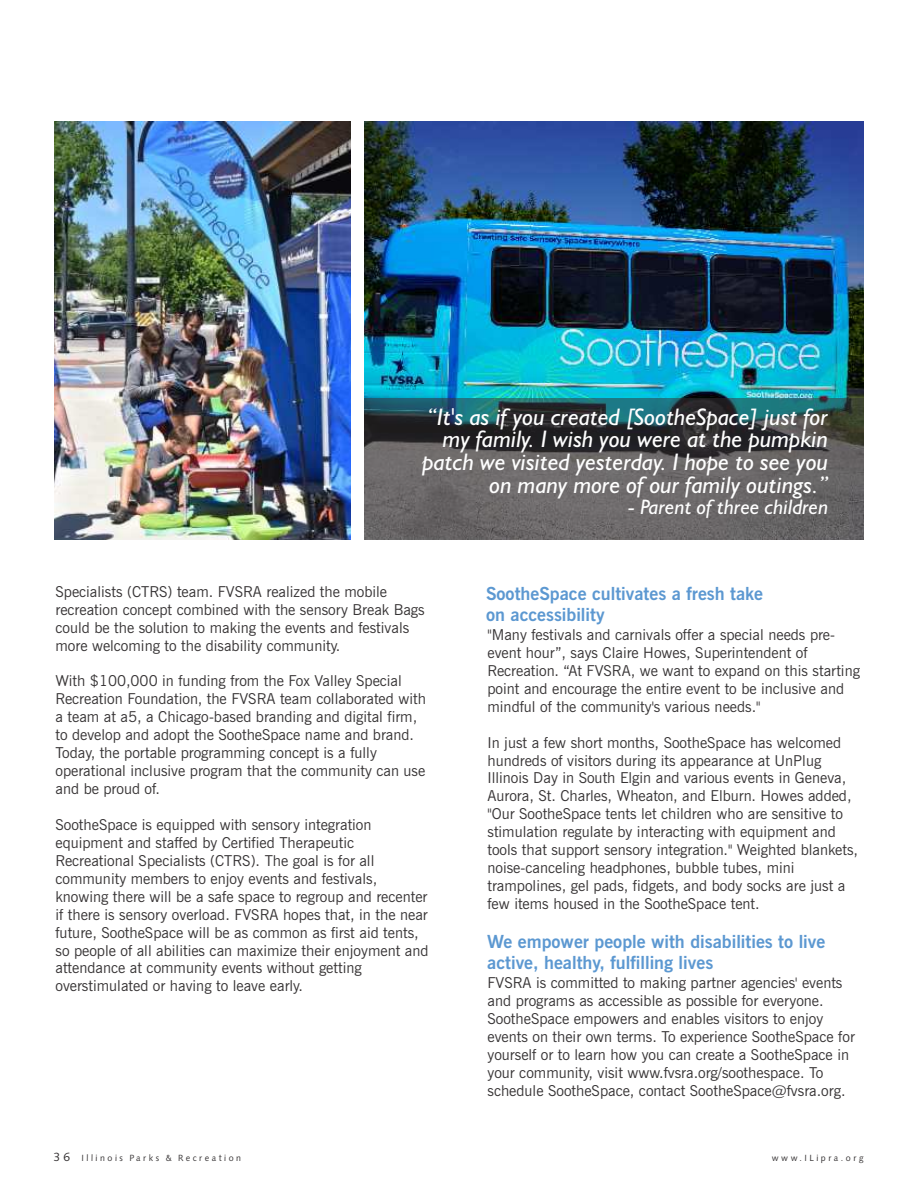
<style>
.page{position:relative;width:918px;height:1188px;background:#fff}
.page>*{position:absolute;margin:0;border:0;box-sizing:border-box;transform-origin:0 0}
.t1{font:italic 24px/22.8px "Humanist 521 BT";color:#fefefe;text-align:right}
.t2{font:italic 21px "Humanist 521 BT";color:#fefefe}
.t3{font:700 18px/21.6px "News Gothic BT";color:#5c98d1}
.t4{font:15px/18px "News Gothic BT";color:#373435}
.t5{font:12px "Humanist 531 BT Roman A";color:#373435}
.t6{font:9px "Humanist 531 BT Roman A";letter-spacing:.28em;color:#373435}
</style>
<div class="page">
<img style="left:54px;top:122px;width:297px;height:418px">
<img style="left:364px;top:122px;width:500px;height:277px">
<div style="left:364px;top:399px;width:500px;height:141px;background:#373435;opacity:.52"></div>
<h1 class="t1" style="left:422px;top:407px;width:407px">“It's as if you created [SootheSpace] just for my family. I wish you were at the pumpkin patch we visited yesterday. I hope to see you on many more of our family outings.”</h1>
<h2 class="t2" style="left:628px;top:498px;width:202px">- Parent of three children</h2>
<p class="t4" style="left:55px;top:584px;width:371px">Specialists (CTRS) team. FVSRA realized the mobile recreation concept combined with the sensory Break Bags could be the solution to making the events and festivals more welcoming to the disability community.</p>
<p class="t4" style="left:55px;top:674px;width:372px">With $100,000 in funding from the Fox Valley Special Recreation Foundation, the FVSRA team collaborated with a team at a5, a Chicago-based branding and digital firm, to develop and adopt the SootheSpace name and brand.<br>Today, the portable programming concept is a fully operational inclusive program that the community can use and be proud of.</p>
<p class="t4" style="left:55px;top:817px;width:375px">SootheSpace is equipped with sensory integration equipment and staffed by Certified Therapeutic Recreational Specialists (CTRS). The goal is for all community members to enjoy events and festivals, knowing there will be a safe space to regroup and recenter if there is sensory overload. FVSRA hopes that, in the near future, SootheSpace will be as common as first aid tents, so people of all abilities can maximize their enjoyment and attendance at community events without getting overstimulated or having to leave early.</p>
<p class="t3" style="left:486px;top:584px;width:279px">SootheSpace cultivates a fresh take on accessibility</p>
<p class="t4" style="left:487px;top:627px;width:374px">"Many festivals and carnivals offer a special needs pre&shy;event hour”, says Claire Howes, Superintendent of Recreation. “At FVSRA, we want to expand on this starting point and encourage the entire event to be inclusive and mindful of the community's various needs."</p>
<p class="t4" style="left:487px;top:735px;width:372px">In just a few short months, SootheSpace has welcomed hundreds of visitors during its appearance at UnPlug Illinois Day in South Elgin and various events in Geneva, Aurora, St. Charles, Wheaton, and Elburn. Howes added, "Our SootheSpace tents let children who are sensitive to stimulation regulate by interacting with equipment and tools that support sensory integration." Weighted blankets, noise-canceling headphones, bubble tubes, mini trampolines, gel pads, fidgets, and body socks are just a few items housed in the SootheSpace tent.</p>
<p class="t3" style="left:487px;top:932px;width:340px">We empower people with disabilities to live active, healthy, fulfilling lives</p>
<p class="t4" style="left:487px;top:975px;width:369px">FVSRA is committed to making partner agencies' events and programs as accessible as possible for everyone.<br>SootheSpace empowers and enables visitors to enjoy events on their own terms. To experience SootheSpace for yourself or to learn how you can create a SootheSpace in your community, visit www.fvsra.org/soothespace. To schedule SootheSpace, contact SootheSpace@fvsra.org.</p>
<p class="t5" style="left:54px;top:1152px;width:18px">3 6</p>
<p class="t6" style="left:82px;top:1154px;width:161px">Illinois Parks &amp; Recreation</p>
<p class="t6" style="left:772px;top:1154px;width:94px">www.ILipra.org</p>
</div>
